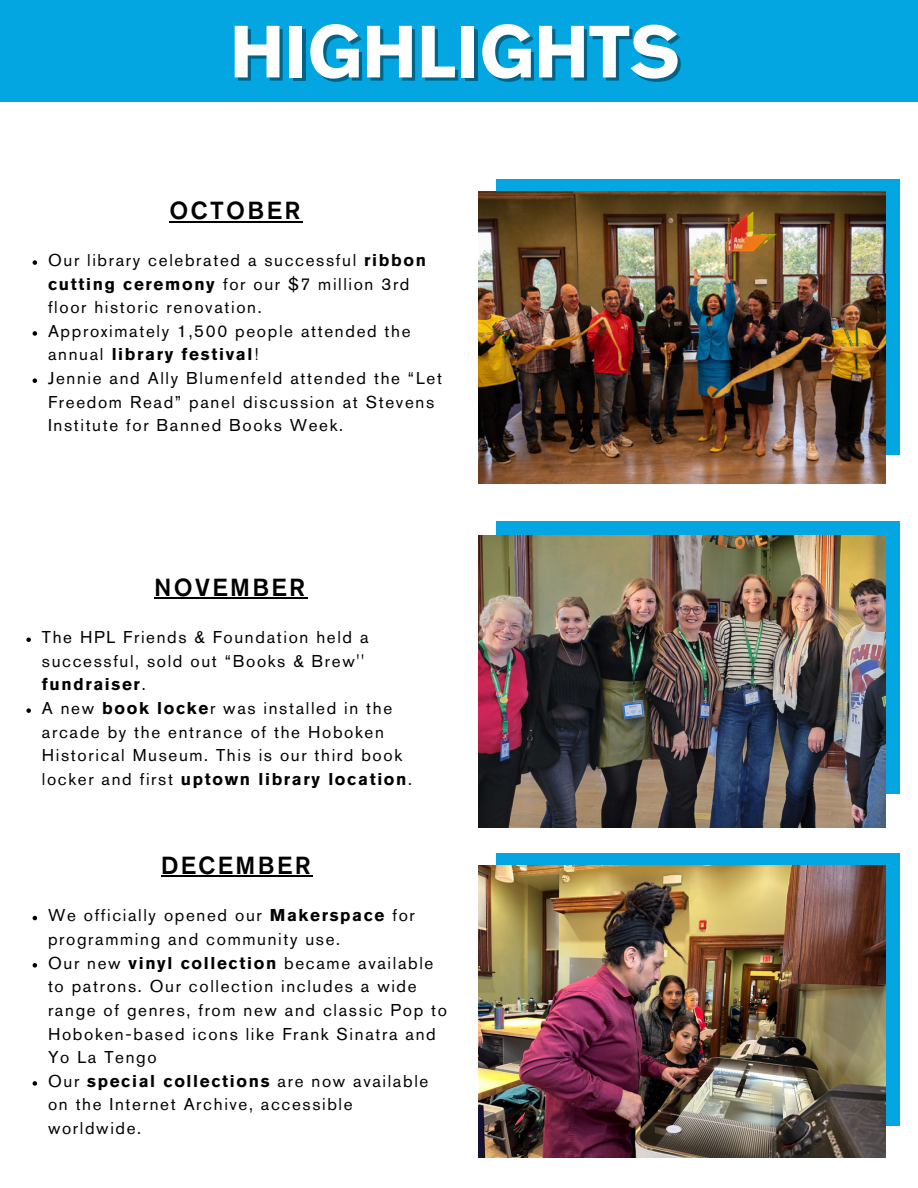
<style>
.page{position:relative;width:918px;height:1188px;background:#fff}
.page>*{position:absolute;margin:0;border:0;box-sizing:border-box;transform-origin:0 0}
.t1{font:700 73.05px "Akzidenz Grotesk Pro";color:#fff}
.t2{font:500 24.45px "Akzidenz Grotesk Pro";letter-spacing:.095em;color:#000}
.t3{font:16.95px/23.7px "Akzidenz Grotesk Pro";letter-spacing:.095em;color:#000}
.s1{font-weight:700}
</style>
<div class="page">
<div style="left:496px;top:179px;width:404px;height:275px;background:#04a6e1"></div>
<img style="left:478px;top:191px;width:408px;height:293px">
<div style="left:496px;top:521px;width:404px;height:273px;background:#04a6e1"></div>
<img style="left:478px;top:535px;width:408px;height:293px">
<div style="left:0;top:0;width:918px;height:102px;background:#04a6e1"></div>
<div style="left:496px;top:854px;width:404px;height:272px;background:#04a6e1"></div>
<img style="left:478px;top:865px;width:408px;height:293px">
<hr style="left:170px;top:221px;width:133px;height:1px;background:#000">
<svg style="left:33px;top:260px;width:4px;height:5px"></svg>
<svg style="left:33px;top:331px;width:4px;height:5px"></svg>
<svg style="left:33px;top:378px;width:4px;height:5px"></svg>
<hr style="left:154px;top:597px;width:154px;height:2px;background:#000">
<svg style="left:26px;top:638px;width:5px;height:4px"></svg>
<svg style="left:26px;top:708px;width:5px;height:5px"></svg>
<hr style="left:161px;top:876px;width:152px;height:1px;background:#000">
<svg style="left:33px;top:916px;width:4px;height:4px"></svg>
<svg style="left:33px;top:963px;width:4px;height:5px"></svg>
<svg style="left:33px;top:1081px;width:4px;height:5px"></svg>
<p class="t1" style="left:230px;top:23px;width:452px">HIGHLIGHTS</p>
<p class="t2" style="left:170px;top:201px;width:132px">OCTOBER</p>
<p class="t3" style="left:48px;top:250px;width:379px">Our library celebrated a successful <span class="s1">ribbon cutting ceremony</span> for our $7 million 3rd floor historic renovation.</p>
<p class="t3" style="left:48px;top:321px;width:364px">Approximately 1,500 people attended the annual <span class="s1">library festival</span>!</p>
<p class="t3" style="left:48px;top:368px;width:396px">Jennie and Ally Blumenfeld attended the “Let<br>Freedom Read” panel discussion at Stevens<br>Institute for Banned Books Week.</p>
<p class="t2" style="left:154px;top:577px;width:152px">NOVEMBER</p>
<p class="t3" style="left:42px;top:627px;width:328px">The HPL Friends &amp; Foundation held a successful, sold out “Books &amp; Brew'' <span class="s1">fundraiser</span>.</p>
<p class="t3" style="left:42px;top:698px;width:372px">A new <span class="s1">book locke</span>r was installed in the arcade by the entrance of the Hoboken Historical Museum. This is our third book locker and first <span class="s1">uptown library location</span>.</p>
<p class="t2" style="left:161px;top:856px;width:151px">DECEMBER</p>
<p class="t3" style="left:48px;top:905px;width:368px">We officially opened our <span class="s1">Makerspace</span> for programming and community use.</p>
<p class="t3" style="left:48px;top:953px;width:400px">Our new <span class="s1">vinyl collection</span> became available to patrons. Our collection includes a wide range of genres, from new and classic Pop to Hoboken-based icons like Frank Sinatra and Yo La Tengo</p>
<p class="t3" style="left:48px;top:1071px;width:382px">Our <span class="s1">special collections</span> are now available on the Internet Archive, accessible worldwide.</p>
</div>
